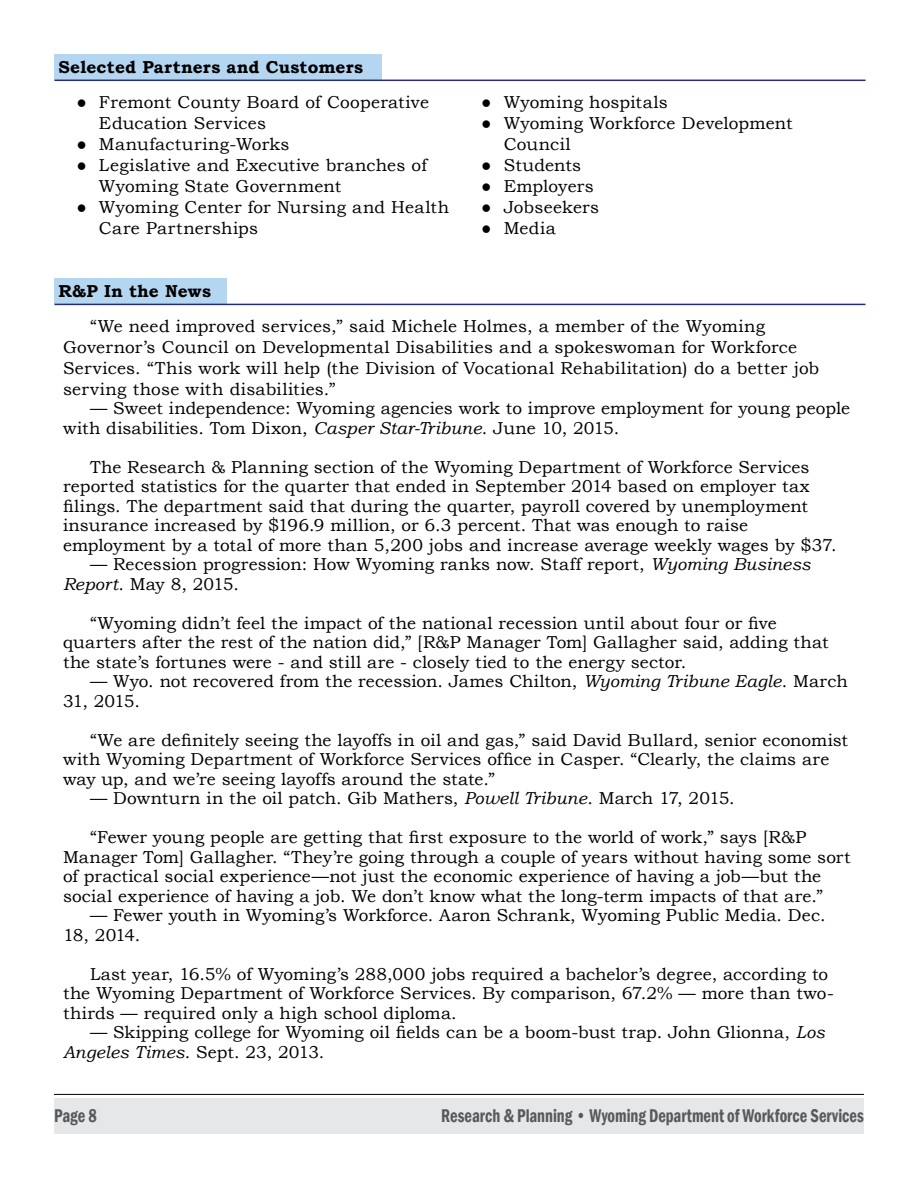
<style>
.page{position:relative;width:918px;height:1188px;background:#fff}
.page>*{position:absolute;margin:0;border:0;box-sizing:border-box;transform-origin:0 0}
.t1{font:600 condensed 18.9px "Franklin Gothic";color:#58595b;scale:.87 1}
.t2{font:17.25px/19.5px "Bookman Old Style";letter-spacing:.005em;color:#000}
.t3{font:700 17.25px "Bookman Old Style";letter-spacing:.01em;color:#000}
.s1{font-style:italic}
</style>
<div class="page">
<div style="left:54px;top:1098px;width:810px;height:36px;background:#e6e7e8"></div>
<hr style="left:54px;top:1094px;width:810px;height:1px;background:#000">
<div style="left:54px;top:54px;width:328px;height:26px;background:#b5d6f1"></div>
<hr style="left:55px;top:80px;width:810px;height:1px;background:#292b76">
<div style="left:54px;top:278px;width:173px;height:26px;background:#b5d6f1"></div>
<hr style="left:55px;top:304px;width:810px;height:1px;background:#292b76">
<p class="t3" style="left:58px;top:55px;width:306px">Selected Partners and Customers</p>
<p class="t2" style="left:99px;top:92px;width:331px;line-height:21px;text-indent:-22px">● Fremont County Board of Cooperative<br>Education Services</p>
<p class="t2" style="left:76px;top:135px;width:214px">● Manufacturing-Works</p>
<p class="t2" style="left:99px;top:155px;width:329px;line-height:21px;text-indent:-22px">● Legislative and Executive branches of<br>Wyoming State Government</p>
<p class="t2" style="left:99px;top:197px;width:352px;line-height:21px;text-indent:-22px">● Wyoming Center for Nursing and Health<br>Care Partnerships</p>
<p class="t3" style="left:58px;top:279px;width:154px">R&amp;P In the News</p>
<p class="t2" style="left:481px;top:93px;width:188px">● Wyoming hospitals</p>
<p class="t2" style="left:504px;top:113px;width:290px;line-height:21px;text-indent:-22px">● Wyoming Workforce Development<br>Council</p>
<p class="t2" style="left:481px;top:156px;width:102px">● Students</p>
<p class="t2" style="left:481px;top:177px;width:114px">● Employers</p>
<p class="t2" style="left:481px;top:198px;width:120px">● Jobseekers</p>
<p class="t2" style="left:481px;top:219px;width:76px">● Media</p>
<p class="t2" style="left:63px;top:315px;width:758px;line-height:21px;text-indent:27px">“We need improved services,” said Michele Holmes, a member of the Wyoming Governor’s Council on Developmental Disabilities and a spokeswoman for Workforce Services. “This work will help (the Division of Vocational Rehabilitation) do a better job serving those with disabilities.”</p>
<p class="t2" style="left:63px;top:399px;width:789px;text-indent:27px">— Sweet independence: Wyoming agencies work to improve employment for young people with disabilities. Tom Dixon, <span class="s1">Casper Star-Tribune</span>. June 10, 2015.</p>
<p class="t2" style="left:63px;top:457px;width:775px;text-indent:27px">The Research &amp; Planning section of the Wyoming Department of Workforce Services reported statistics for the quarter that ended in September 2014 based on employer tax filings. The department said that during the quarter, payroll covered by unemployment insurance increased by $196.9 million, or 6.3 percent. That was enough to raise employment by a total of more than 5,200 jobs and increase average weekly wages by $37.</p>
<p class="t2" style="left:63px;top:555px;width:749px;text-indent:27px">— Recession progression: How Wyoming ranks now. Staff report, <span class="s1">Wyoming Business<br>Report</span>. May 8, 2015.</p>
<p class="t2" style="left:63px;top:613px;width:767px;text-indent:27px">“Wyoming didn’t feel the impact of the national recession until about four or five quarters after the rest of the nation did,” [R&amp;P Manager Tom] Gallagher said, adding that the state’s fortunes were - and still are - closely tied to the energy sector.</p>
<p class="t2" style="left:63px;top:672px;width:786px;text-indent:27px">— Wyo. not recovered from the recession. James Chilton, <span class="s1">Wyoming Tribune Eagle</span>. March<br>31, 2015.</p>
<p class="t2" style="left:63px;top:730px;width:787px;text-indent:27px">“We are definitely seeing the layoffs in oil and gas,” said David Bullard, senior economist with Wyoming Department of Workforce Services office in Casper. “Clearly, the claims are way up, and we’re seeing layoffs around the state.”</p>
<p class="t2" style="left:90px;top:789px;width:646px">— Downturn in the oil patch. Gib Mathers, <span class="s1">Powell Tribune</span>. March 17, 2015.</p>
<p class="t2" style="left:63px;top:828px;width:789px;text-indent:27px">“Fewer young people are getting that first exposure to the world of work,” says [R&amp;P Manager Tom] Gallagher. “They’re going through a couple of years without having some sort of practical social experience—not just the economic experience of having a job—but the social experience of having a job. We don’t know what the long-term impacts of that are.”</p>
<p class="t2" style="left:63px;top:906px;width:764px;text-indent:27px">— Fewer youth in Wyoming’s Workforce. Aaron Schrank, Wyoming Public Media. Dec.<br>18, 2014.</p>
<p class="t2" style="left:63px;top:964px;width:772px;text-indent:27px">Last year, 16.5% of Wyoming’s 288,000 jobs required a bachelor’s degree, according to the Wyoming Department of Workforce Services. By comparison, 67.2% — more than two&shy;thirds — required only a high school diploma.</p>
<p class="t2" style="left:63px;top:1023px;width:763px;text-indent:27px">— Skipping college for Wyoming oil fields can be a boom-bust trap. John Glionna, <span class="s1">Los<br>Angeles Times</span>. Sept. 23, 2013.</p>
<p class="t1" style="left:54px;top:1103px;width:51px">Page 8</p>
<p class="t1" style="left:441px;top:1103px;width:487px">Research &amp; Planning • Wyoming Department of Workforce Services</p>
</div>
